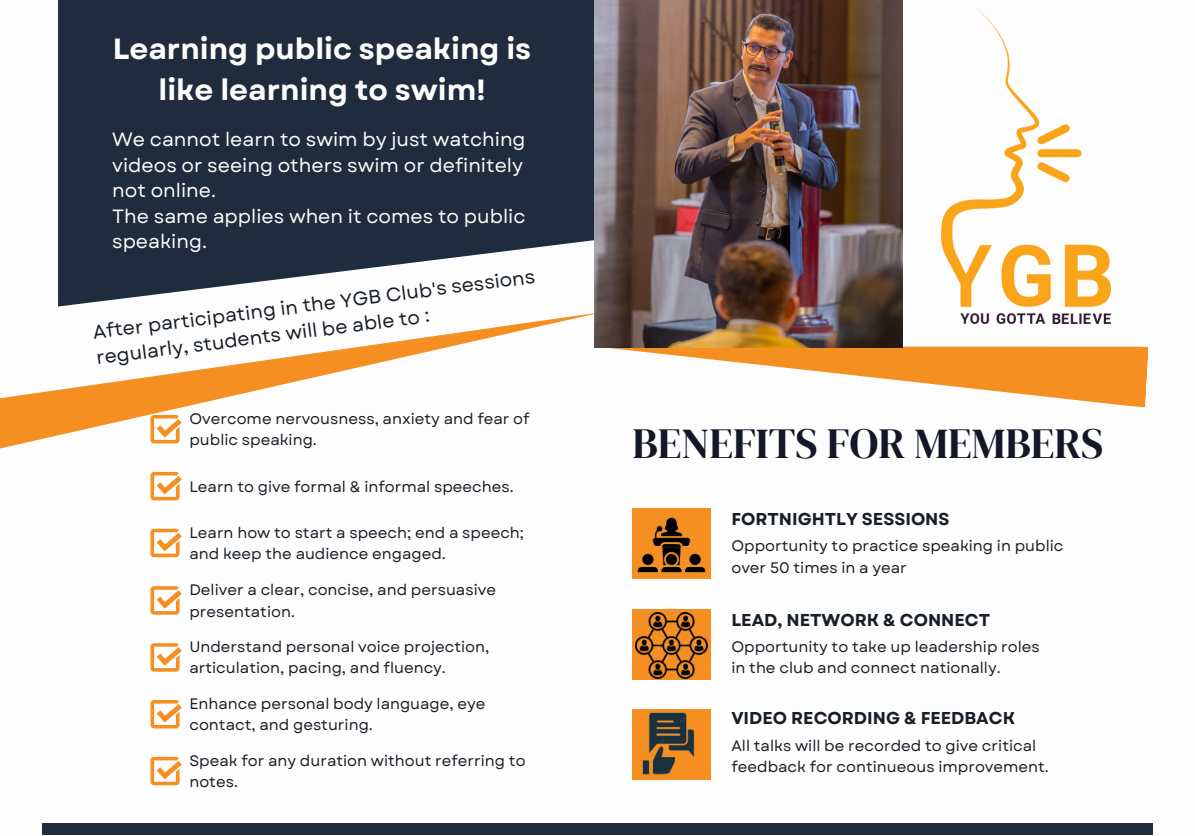
<style>
.page{position:relative;width:1195px;height:836px;background:#fff}
.page>*{position:absolute;margin:0;border:0;box-sizing:border-box;transform-origin:0 0}
.t1{font:42.6px "DM Serif Display";color:#131726}
.t2{font:700 29.2px/40.4px "Garet";color:#fdfdfd;text-align:center}
.t3{font:19.2px/25.4px "Garet";color:#fdfdfd}
.t4{font:19.2px/25.6px "Garet";color:#171e25}
.t5{font:700 17.2px "Garet";color:#171e25}
.t6{font:15.2px/21.2px "Garet";color:#171e25}
</style>
<div class="page">
<svg style="left:609px;top:346px;width:539px;height:61px"></svg>
<svg style="left:58px;top:0;width:536px;height:306px;background:#354252"></svg>
<svg style="left:0;top:313px;width:594px;height:136px"></svg>
<div style="left:632px;top:609px;width:78px;height:70px;background:#f58f21"></div>
<div style="left:632px;top:709px;width:78px;height:71px;background:#f58f21"></div>
<div style="left:42px;top:823px;width:1109px;height:11px;background:#1e2c3e"></div>
<svg style="left:150px;top:586px;width:32px;height:28px"></svg>
<svg style="left:150px;top:643px;width:32px;height:28px"></svg>
<svg style="left:150px;top:700px;width:32px;height:28px"></svg>
<svg style="left:150px;top:756px;width:32px;height:29px"></svg>
<svg style="left:150px;top:415px;width:32px;height:28px"></svg>
<svg style="left:150px;top:472px;width:32px;height:28px"></svg>
<svg style="left:150px;top:528px;width:32px;height:29px"></svg>
<img style="left:594px;top:0;width:308px;height:348px">
<img style="left:941px;top:9px;width:169px;height:314px">
<img style="left:632px;top:508px;width:79px;height:71px">
<img style="left:635px;top:612px;width:72px;height:66px">
<img style="left:642px;top:712px;width:53px;height:63px">
<h2 class="t2" style="left:113px;top:29px;width:420px">Learning public speaking is like learning to swim!</h2>
<p class="t3" style="left:112px;top:127px;width:415px">We cannot learn to swim by just watching videos or seeing others swim or definitely not online.<br>The same applies when it comes to public speaking.</p>
<p class="t4" style="left:91px;top:319px;width:447px;rotate:-7deg">After participating in the YGB Club's sessions regularly, students will be able to :</p>
<p class="t6" style="left:189px;top:408px;width:341px">Overcome nervousness, anxiety and fear of public speaking.</p>
<p class="t6" style="left:189px;top:475px;width:326px">Learn to give formal &amp; informal speeches.</p>
<p class="t6" style="left:189px;top:522px;width:336px">Learn how to start a speech; end a speech; and keep the audience engaged.</p>
<p class="t6" style="left:189px;top:579px;width:308px">Deliver a clear, concise, and persuasive presentation.</p>
<p class="t6" style="left:189px;top:636px;width:301px">Understand personal voice projection, articulation, pacing, and fluency.</p>
<p class="t6" style="left:189px;top:693px;width:297px">Enhance personal body language, eye contact, and gesturing.</p>
<p class="t6" style="left:189px;top:750px;width:338px">Speak for any duration without referring to notes.</p>
<h1 class="t1" style="left:632px;top:414px;width:472px">BENEFITS FOR MEMBERS</h1>
<p class="t5" style="left:731px;top:506px;width:219px">FORTNIGHTLY SESSIONS</p>
<p class="t6" style="left:731px;top:535px;width:333px">Opportunity to practice speaking in public over 50 times in a year</p>
<p class="t5" style="left:731px;top:607px;width:260px">LEAD, NETWORK &amp; CONNECT</p>
<p class="t6" style="left:731px;top:636px;width:310px">Opportunity to take up leadership roles in the club and connect nationally.</p>
<p class="t5" style="left:731px;top:705px;width:285px">VIDEO RECORDING &amp; FEEDBACK</p>
<p class="t6" style="left:731px;top:734px;width:319px">All talks will be recorded to give critical feedback for continueous improvement.</p>
</div>
